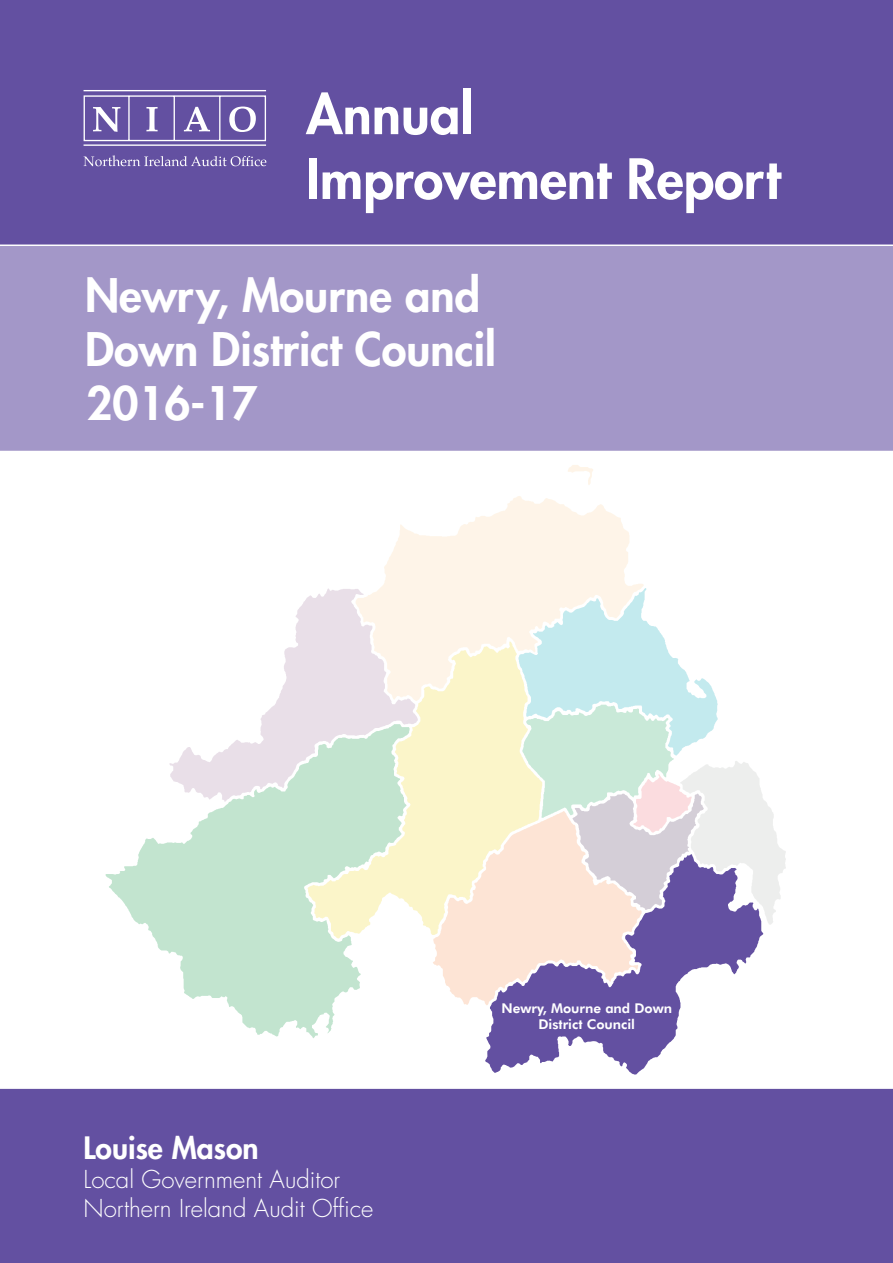
<style>
.page{position:relative;width:893px;height:1263px;background:#6350a1}
.page>*{position:absolute;margin:0;border:0;box-sizing:border-box;transform-origin:0 0}
.t1{font:800 54px/64.8px "Futura";color:#fff}
.t2{font:800 45px/54px "Futura";color:#fff}
.t3{font:800 30px "Futura";color:#fff}
.t4{font:300 24px/28.8px "Futura";color:#fff}
.t5{font:800 13.5px/16.2px "Futura BT";color:#fff;text-align:center}
</style>
<div class="page">
<div style="left:0;top:244px;width:893px;height:207px;background:#a397c8"></div>
<div style="left:0;top:451px;width:893px;height:638px;background:#fff"></div>
<svg style="left:84px;top:155px;width:182px;height:11px"></svg>
<svg style="left:83px;top:90px;width:184px;height:56px"></svg>
<svg style="left:356px;top:496px;width:288px;height:145px;fill:#fef4e8"></svg>
<svg style="left:410px;top:641px;width:23px;height:297px;fill:#fbf5c9"></svg>
<svg style="left:485px;top:1005px;width:278px;height:69px"></svg>
<svg style="left:568px;top:465px;width:25px;height:20px"></svg>
<svg style="left:105px;top:724px;width:305px;height:314px;fill:#c2e4cf"></svg>
<svg style="left:433px;top:588px;width:353px;height:417px"></svg>
<svg style="left:169px;top:588px;width:249px;height:214px"></svg>
<h1 class="t1" style="left:306px;top:82px;width:476px">Annual<br>Improvement Report</h1>
<h2 class="t2" style="left:85px;top:268px;width:412px">Newry, Mourne and<br>Down District Council<br>2016-17</h2>
<p class="t3" style="left:84px;top:1129px;width:177px">Louise Mason</p>
<p class="t4" style="left:84px;top:1165px;width:291px">Local Government Auditor<br>Northern Ireland Audit Office</p>
<p class="t5" style="left:501px;top:1000px;width:172px">Newry, Mourne and Down<br>District Council</p>
</div>
